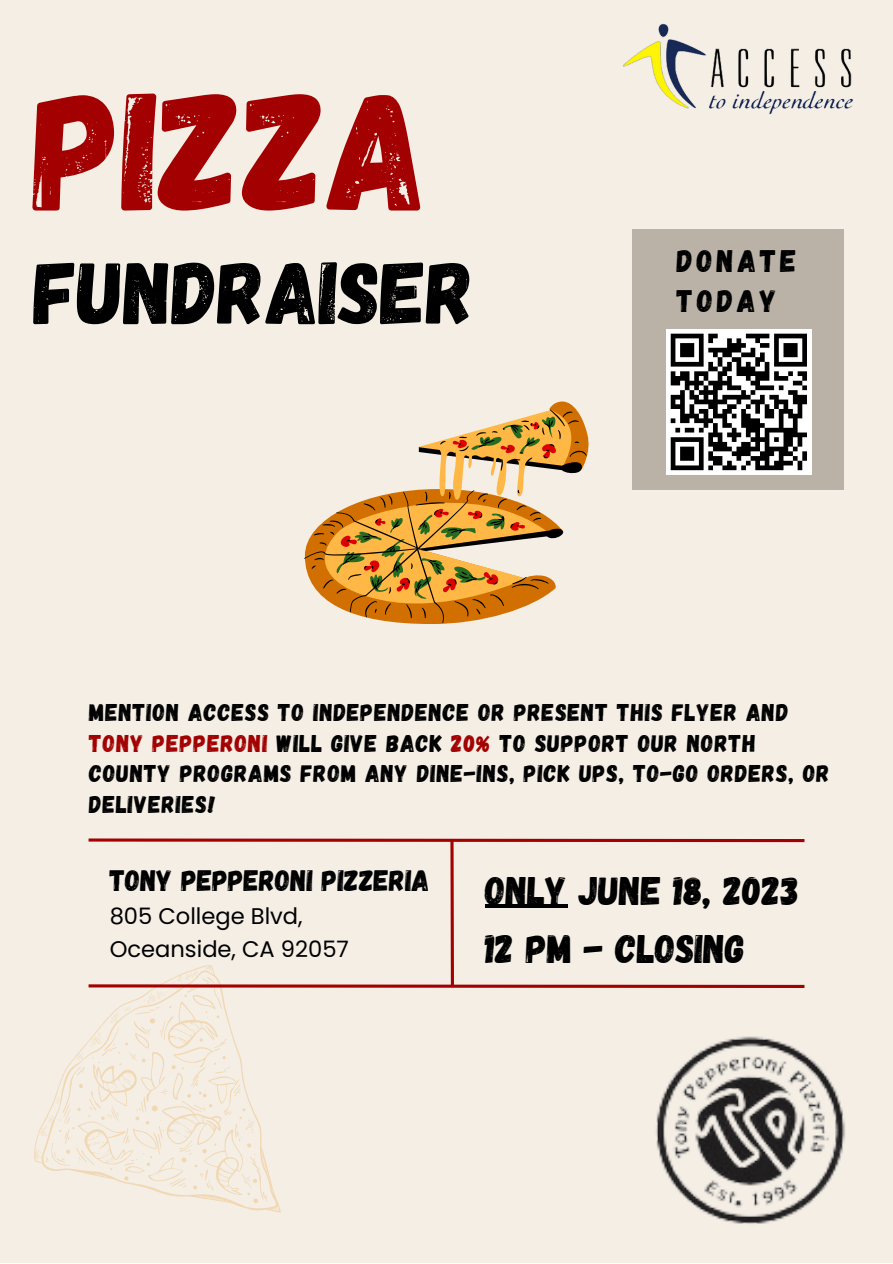
<style>
.page{position:relative;width:893px;height:1264px;background:#fff}
.page>*{position:absolute;margin:0;border:0;box-sizing:border-box;transform-origin:0 0}
.t1{font:166.8px "Gagalin";color:#a20001}
.t2{font:88.35px "Gagalin";color:#000}
.t3{font:39.75px/58.5px "Gagalin";color:#000}
.t4{font:31.05px/39.8px "Gagalin";letter-spacing:.125em;color:#000}
.t5{font:29.55px "Gagalin";color:#000}
.t6{font:24.15px/30.5px "Gagalin";letter-spacing:.035em;color:#000}
.t7{font:22.65px/33.6px "Poppins";color:#000}
.s1{color:#a20001}
</style>
<div class="page">
<div style="left:0;top:0;width:892px;height:1262px;background:#f4eee5"></div>
<svg style="left:304px;top:409px;width:282px;height:214px"></svg>
<svg style="left:34px;top:965px;width:247px;height:247px"></svg>
<svg style="left:88px;top:838px;width:717px;height:5px"></svg>
<svg style="left:85px;top:982px;width:720px;height:7px"></svg>
<svg style="left:450px;top:840px;width:4px;height:145px"></svg>
<img style="left:623px;top:23px;width:230px;height:92px">
<img style="left:656px;top:1036px;width:190px;height:188px">
<svg style="left:485px;top:904px;width:82px;height:3px"></svg>
<div style="left:631px;top:229px;width:213px;height:262px;background:#bab2a7"></div>
<div style="left:666px;top:329px;width:145px;height:146px;background:#fff"></div>
<svg style="left:670px;top:333px;width:137px;height:138px"></svg>
<p class="t1" style="left:34px;top:43px;width:396px">PIZZA</p>
<p class="t2" style="left:34px;top:235px;width:442px">FUNDRAISER</p>
<p class="t4" style="left:677px;top:240px;width:121px">DONATE<br>TODAY</p>
<p class="t6" style="left:89px;top:696px;width:741px">MENTION ACCESS TO INDEPENDENCE OR PRESENT THIS FLYER AND <span class="s1">TONY PEPPERONI</span> WILL GIVE BACK <span class="s1">20%</span> TO SUPPORT OUR NORTH COUNTY PROGRAMS FROM ANY DINE-INS, PICK UPS, TO-GO ORDERS, OR DELIVERIES!</p>
<p class="t5" style="left:110px;top:861px;width:321px">TONY PEPPERONI PIZZERIA</p>
<p class="t7" style="left:110px;top:899px;width:241px">805 College Blvd,<br>Oceanside, CA 92057</p>
<p class="t3" style="left:485px;top:859px;width:316px">ONLY JUNE 18, 2023<br>12 PM - CLOSING</p>
</div>
